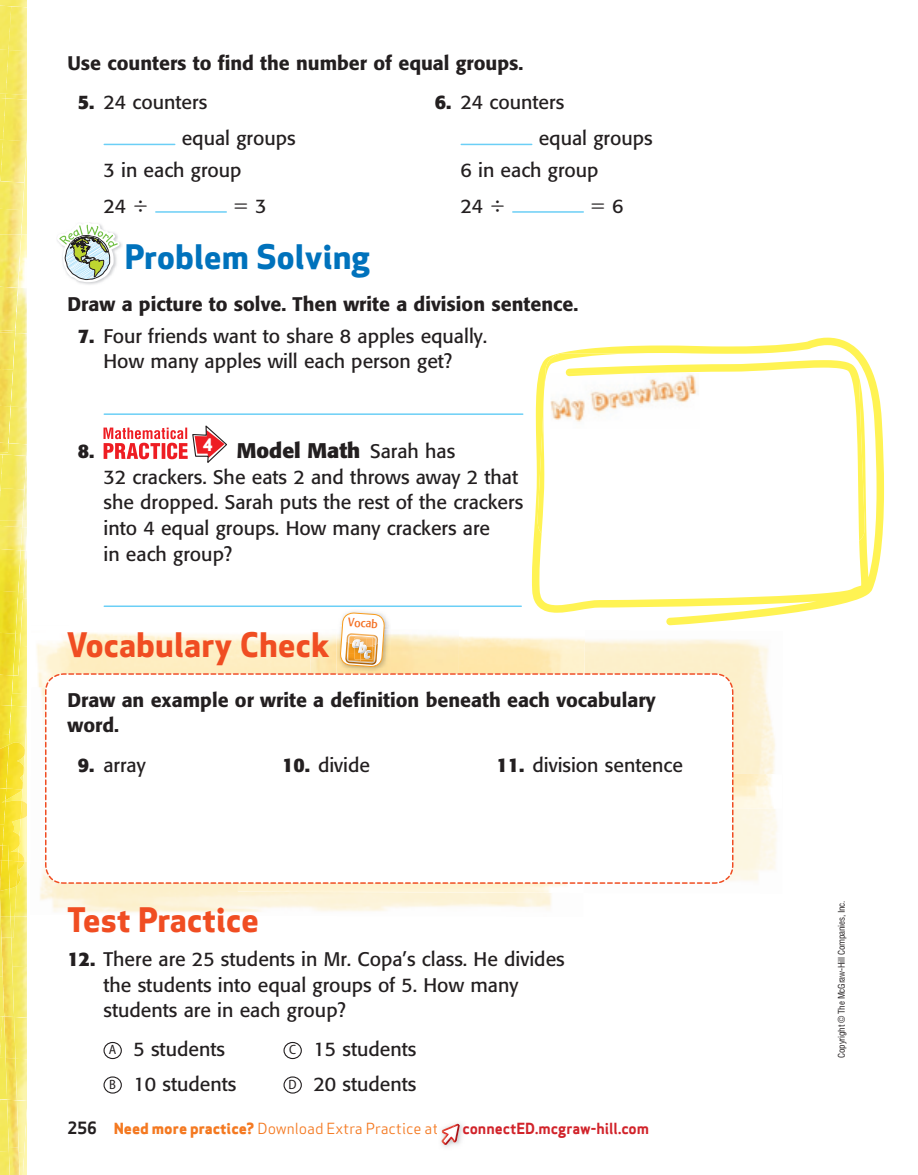
<style>
.page{position:relative;width:918px;height:1175px;background:#fff}
.page>*{position:absolute;margin:0;border:0;box-sizing:border-box;transform-origin:0 0}
.t1{font:700 33px "Apex New";letter-spacing:.025em;color:#f04d22}
.t2{font:700 33px "Apex New";letter-spacing:.025em;color:#0072bc}
.t3{font:700 21px "Formata OTF";color:#231f20}
.t4{font:19.5px/25.5px "Formata OTF";color:#231f20}
.t5{font:19.5px/25.5px "Formata OTF Md";color:#231f20}
.t6{font:19.5px "Uni Math";color:#231f20}
.t7{font:700 19.5px "Formata OTF";color:#231f20}
.t8{font:15px "Apex Sans";color:#f47921}
.t9{font:700 15px "Apex Sans";letter-spacing:-.005em;color:#d1232a}
.t10{font:12px "Formata OTF Cn";color:#f36e21;scale:1.1 1}
.t11{font:condensed 9px "Helvetica LT Std";letter-spacing:-.02em;color:#231f20}
.s1{font-weight:700}
.s2{font-family:"Uni Math"}
.s3{font-family:"Formata OTF"}
.s4{font-weight:400;font-size:19.5px}
.s5{font-family:"Myriad Pro";font-stretch:semi-condensed;font-size:13.5px}
.s6{font-weight:700;font-size:16.5px;color:#231f20}
.s7{font-weight:800}
</style>
<div class="page">
<img style="left:24px;top:1153px;width:3px;height:21px">
<img style="left:22px;top:789px;width:5px;height:12px">
<img style="left:23px;top:551px;width:4px;height:47px">
<img style="left:21px;top:598px;width:6px;height:47px">
<img style="left:13px;top:645px;width:14px;height:60px">
<img style="left:10px;top:705px;width:17px;height:84px">
<img style="left:22px;top:527px;width:5px;height:23px">
<img style="left:22px;top:550px;width:4px;height:42px">
<img style="left:18px;top:592px;width:5px;height:42px">
<img style="left:13px;top:633px;width:8px;height:43px">
<img style="left:13px;top:333px;width:14px;height:73px">
<img style="left:11px;top:406px;width:16px;height:37px">
<img style="left:2px;top:443px;width:25px;height:11px">
<img style="left:25px;top:489px;width:2px;height:31px">
<img style="left:0;top:675px;width:13px;height:30px">
<img style="left:0;top:703px;width:11px;height:31px">
<img style="left:0;top:732px;width:10px;height:13px">
<img style="left:0;top:527px;width:22px;height:65px">
<img style="left:0;top:590px;width:18px;height:44px">
<img style="left:0;top:632px;width:16px;height:43px">
<img style="left:3px;top:454px;width:24px;height:35px">
<img style="left:0;top:453px;width:3px;height:35px">
<img style="left:1px;top:488px;width:24px;height:32px">
<img style="left:0;top:486px;width:1px;height:34px">
<img style="left:0;top:520px;width:23px;height:7px">
<img style="left:22px;top:801px;width:5px;height:60px">
<img style="left:4px;top:800px;width:18px;height:61px">
<img style="left:6px;top:789px;width:16px;height:11px">
<img style="left:6px;top:742px;width:19px;height:47px">
<img style="left:0;top:788px;width:6px;height:36px">
<img style="left:0;top:822px;width:4px;height:23px">
<img style="left:0;top:745px;width:9px;height:43px">
<img style="left:1px;top:1059px;width:26px;height:94px">
<img style="left:0;top:1099px;width:1px;height:52px">
<img style="left:0;top:1151px;width:24px;height:23px">
<img style="left:0;top:937px;width:1px;height:37px">
<img style="left:0;top:974px;width:1px;height:40px">
<svg style="left:0;top:916px;width:1px;height:21px"></svg>
<img style="left:15px;top:916px;width:12px;height:100px">
<img style="left:17px;top:861px;width:10px;height:55px">
<img style="left:1px;top:916px;width:14px;height:100px">
<img style="left:11px;top:888px;width:6px;height:28px">
<img style="left:18px;top:861px;width:7px;height:24px">
<img style="left:10px;top:860px;width:8px;height:28px">
<img style="left:1px;top:1016px;width:26px;height:43px">
<img style="left:0;top:1014px;width:3px;height:43px">
<img style="left:0;top:1055px;width:1px;height:44px">
<img style="left:0;top:845px;width:10px;height:43px">
<img style="left:7px;top:1099px;width:13px;height:75px">
<img style="left:0;top:888px;width:11px;height:28px">
<img style="left:0;top:860px;width:2px;height:31px">
<img style="left:4px;top:1016px;width:13px;height:84px">
<img style="left:21px;top:234px;width:6px;height:54px">
<img style="left:18px;top:288px;width:9px;height:45px">
<img style="left:1px;top:0;width:26px;height:6px">
<img style="left:0;top:333px;width:15px;height:37px">
<img style="left:0;top:368px;width:13px;height:38px">
<img style="left:0;top:405px;width:11px;height:38px">
<svg style="left:0;top:441px;width:9px;height:11px"></svg>
<img style="left:23px;top:183px;width:4px;height:51px">
<img style="left:0;top:331px;width:18px;height:2px">
<img style="left:0;top:181px;width:24px;height:29px">
<img style="left:0;top:207px;width:23px;height:28px">
<img style="left:0;top:234px;width:21px;height:54px">
<img style="left:0;top:286px;width:18px;height:45px">
<img style="left:11px;top:6px;width:16px;height:44px">
<img style="left:0;top:5px;width:11px;height:45px">
<img style="left:6px;top:50px;width:21px;height:48px">
<img style="left:0;top:48px;width:9px;height:46px">
<svg style="left:0;top:92px;width:6px;height:5px"></svg>
<img style="left:6px;top:98px;width:21px;height:42px">
<img style="left:0;top:97px;width:6px;height:43px">
<img style="left:1px;top:140px;width:26px;height:43px">
<img style="left:0;top:138px;width:3px;height:43px">
<img style="left:584px;top:639px;width:194px;height:245px">
<img style="left:40px;top:867px;width:512px;height:46px">
<img style="left:39px;top:687px;width:6px;height:180px">
<img style="left:36px;top:640px;width:32px;height:47px">
<img style="left:734px;top:774px;width:44px;height:34px">
<img style="left:238px;top:883px;width:345px;height:10px">
<svg style="left:44px;top:673px;width:1px;height:17px"></svg>
<svg style="left:45px;top:883px;width:17px;height:1px"></svg>
<svg style="left:718px;top:883px;width:16px;height:1px"></svg>
<svg style="left:717px;top:672px;width:17px;height:1px"></svg>
<svg style="left:45px;top:673px;width:689px;height:210px"></svg>
<hr style="left:104px;top:144px;width:71px;height:1px;background:#6bcff6">
<hr style="left:156px;top:211px;width:70px;height:2px;background:#6bcff6">
<hr style="left:461px;top:144px;width:71px;height:1px;background:#6bcff6">
<hr style="left:513px;top:211px;width:70px;height:2px;background:#6bcff6">
<hr style="left:104px;top:413px;width:419px;height:2px;background:#6bcff6">
<svg style="left:103px;top:425px;width:124px;height:38px"></svg>
<svg style="left:57px;top:222px;width:66px;height:60px"></svg>
<div style="left:104px;top:1041px;width:18px;height:18px;border:1px solid #231f20;border-radius:50%"></div>
<div style="left:284px;top:1041px;width:18px;height:18px;border:1px solid #231f20;border-radius:50%"></div>
<div style="left:104px;top:1076px;width:18px;height:17px;border:1px solid #231f20;border-radius:50%"></div>
<div style="left:284px;top:1076px;width:18px;height:17px;border:1px solid #231f20;border-radius:50%"></div>
<svg style="left:532px;top:337px;width:352px;height:285px"></svg>
<svg style="left:537px;top:353px;width:328px;height:188px"></svg>
<img style="left:441px;top:1123px;width:22px;height:25px">
<img style="left:442px;top:1123px;width:18px;height:21px">
<svg style="left:441px;top:1123px;width:11px;height:17px"></svg>
<svg style="left:68px;top:604px;width:642px;height:71px"></svg>
<img style="left:551px;top:373px;width:148px;height:55px">
<img style="left:566px;top:373px;width:81px;height:3px">
<p class="t5" style="left:68px;top:51px;width:457px">Use counters to find the number of equal groups.</p>
<p class="t4" style="left:182px;top:86px;width:115px;line-height:36px;text-indent:-104px"><span class="s1">5.</span> 24 counters<br>equal groups</p>
<p class="t4" style="left:104px;top:153px;width:140px;line-height:36px">3 in each group<br>24 <span class="s2">÷</span></p>
<p class="t4" style="left:539px;top:85px;width:115px;line-height:36px;text-indent:-104px"><span class="s1">6.</span> 24 counters<br>equal groups</p>
<p class="t4" style="left:461px;top:153px;width:140px;line-height:36px">6 in each group<br>24 <span class="s2">÷</span></p>
<p class="t6" style="left:590px;top:197px;width:35px">= <span class="s3">6</span></p>
<p class="t6" style="left:233px;top:197px;width:35px">= <span class="s3">3</span></p>
<p class="t2" style="left:125px;top:245px;width:246px">Problem Solving</p>
<p class="t5" style="left:68px;top:293px;width:512px">Draw a picture to solve. Then write a division sentence.</p>
<p class="t4" style="left:78px;top:324px;width:411px;text-align:center"><span class="s1">7.</span> Four friends want to share 8 apples equally.<br>How many apples will each person get?</p>
<p class="t7" style="left:78px;top:442px;width:18px">8.</p>
<p class="t3" style="left:203px;top:441px;width:254px"><sup>4</sup> Model Math <span class="s4">Sarah has</span></p>
<p class="t4" style="left:103px;top:465px;width:421px">32 crackers. She eats 2 and throws away 2 that she dropped. Sarah puts the rest of the crackers into 4 equal groups. How many crackers are<br>in each group?</p>
<p class="t10" style="left:348px;top:617px;width:28px;rotate:4deg">Vocab</p>
<p class="t1" style="left:67px;top:633px;width:264px">Vocabulary Check</p>
<p class="t5" style="left:68px;top:688px;width:589px">Draw an example or write a definition beneath each vocabulary word.</p>
<p class="t4" style="left:78px;top:754px;width:69px"><span class="s1">9.</span> array</p>
<p class="t4" style="left:282px;top:754px;width:89px"><span class="s1">10.</span> divide</p>
<p class="t4" style="left:497px;top:754px;width:188px"><span class="s1">11.</span> division sentence</p>
<p class="t1" style="left:68px;top:907px;width:193px">Test Practice</p>
<p class="t4" style="left:103px;top:948px;width:463px;text-indent:-36px"><span class="s1">12.</span> There are 25 students in Mr. Copa’s class. He divides the students into equal groups of 5. How many students are in each group?</p>
<p class="t4" style="left:109px;top:1038px;width:118px"><span class="s5">A</span> 5 students</p>
<p class="t4" style="left:289px;top:1038px;width:129px"><span class="s5">C</span> 15 students</p>
<p class="t4" style="left:109px;top:1072px;width:129px"><span class="s5">B</span> 10 students</p>
<p class="t4" style="left:288px;top:1072px;width:129px"><span class="s5">D</span> 20 students</p>
<p class="t8" style="left:68px;top:1123px;width:373px"><span class="s6">256-</span><span class="s7">Need more practice?</span> Download Extra Practice at</p>
<p class="t9" style="left:462px;top:1122px;width:188px">connectED.mcgraw-hill.com</p>
<p class="t11" style="left:838px;top:1058px;width:159px;rotate:-90deg">Copyright © The McGraw-Hill Companies, Inc.</p>
</div>
